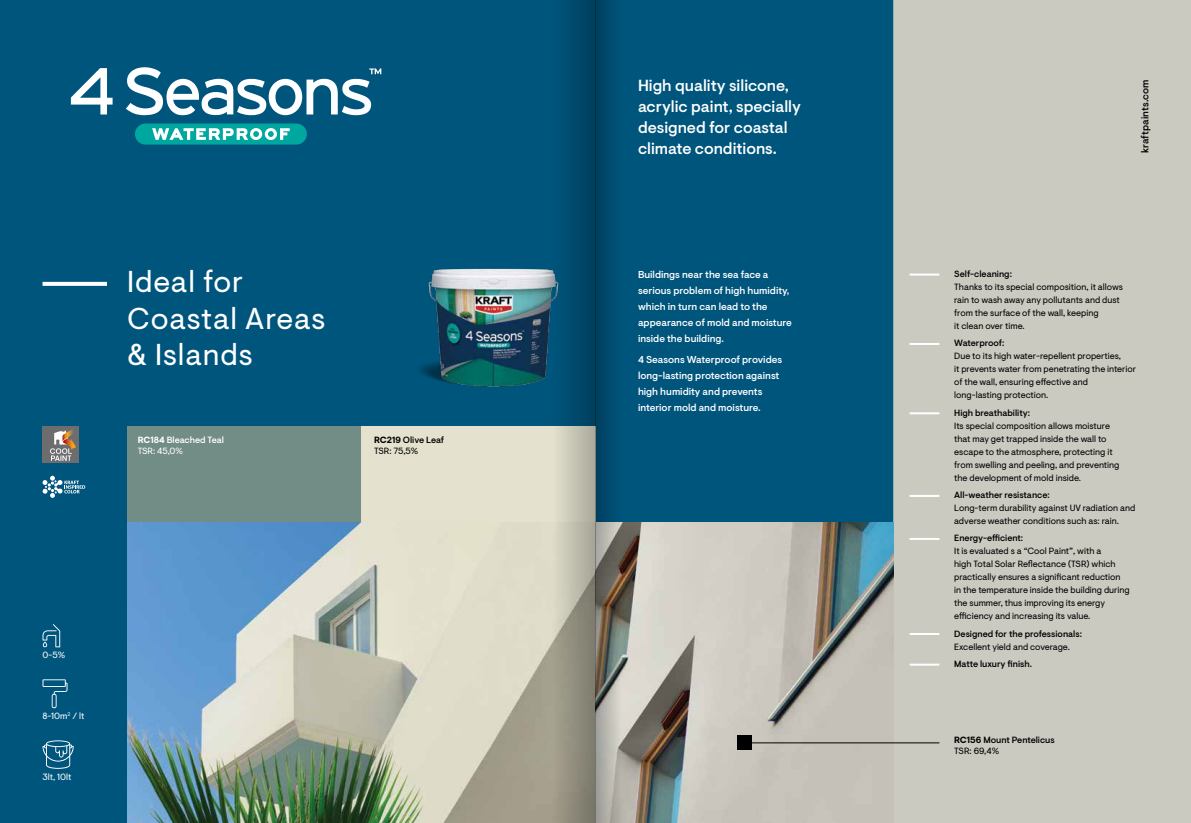
<style>
.page{position:relative;width:1191px;height:823px;background:#fff}
.page>*{position:absolute;margin:0;border:0;box-sizing:border-box;transform-origin:0 0}
.t1{font:30px/36px "Visuelt Pro";letter-spacing:.03em;color:#fff}
.t2{font:500 16px/21px "Visuelt Pro";color:#fff}
.t3{font:500 10px/16px "Visuelt Pro";color:#fff}
.t4{font:500 10px "Visuelt Pro";letter-spacing:.01em;color:#000}
.t5{font:9px/13px "Visuelt Pro";color:#000}
.t6{font:500 9px/11px "Visuelt Pro";color:#000}
.t7{font:500 9px/11px "Visuelt Pro";color:#fff}
.t8{font:9px "Visuelt Pro";color:#fff}
.s1{font-weight:700}
.s2{font-weight:400}
</style>
<div class="page">
<div style="left:841px;top:0;width:350px;height:822px;background:#cacac1"></div>
<div style="left:0;top:0;width:893px;height:822px;background:#00557d"></div>
<div style="left:127px;top:426px;width:281px;height:152px;background:#718d86"></div>
<div style="left:361px;top:426px;width:234px;height:131px;background:#e4e2ce"></div>
<img style="left:127px;top:522px;width:766px;height:300px">
<svg style="left:43px;top:282px;width:64px;height:4px"></svg>
<div style="left:43px;top:426px;width:36px;height:37px;background:#6d6d6f"></div>
<svg style="left:50px;top:429px;width:26px;height:31px"></svg>
<svg style="left:42px;top:475px;width:43px;height:22px"></svg>
<hr style="left:909px;top:273px;width:30px;height:2px;background:#fff">
<hr style="left:909px;top:343px;width:30px;height:2px;background:#fff">
<hr style="left:909px;top:412px;width:30px;height:2px;background:#fff">
<hr style="left:909px;top:494px;width:30px;height:2px;background:#fff">
<hr style="left:909px;top:537px;width:30px;height:2px;background:#fff">
<hr style="left:909px;top:632px;width:30px;height:2px;background:#fff">
<hr style="left:909px;top:663px;width:30px;height:2px;background:#fff">
<div style="left:737px;top:735px;width:14px;height:14px;background:#000"></div>
<hr style="left:743px;top:742px;width:196px;height:1px;background:#000">
<svg style="left:71px;top:67px;width:310px;height:48px"></svg>
<div style="left:135px;top:123px;width:172px;height:21px;background:#00a79e;border-radius:11px"></div>
<svg style="left:152px;top:128px;width:138px;height:12px"></svg>
<svg style="left:42px;top:623px;width:18px;height:24px"></svg>
<svg style="left:43px;top:679px;width:25px;height:28px"></svg>
<svg style="left:43px;top:740px;width:31px;height:28px"></svg>
<div style="left:407px;top:342px;width:146px;height:59px;background:#00557d"></div>
<img style="left:422px;top:261px;width:131px;height:130px">
<svg style="left:595px;top:0;width:26px;height:822px"></svg>
<svg style="left:553px;top:0;width:42px;height:822px"></svg>
<h2 class="t2" style="left:638px;top:76px;width:164px">High quality silicone, acrylic paint, specially designed for coastal climate conditions.</h2>
<p class="t4" style="left:1139px;top:153px;width:75px;rotate:-90deg">kraftpaints.com</p>
<p class="t8" style="left:43px;top:649px;width:24px">0-5%</p>
<p class="t8" style="left:43px;top:710px;width:43px">8-10m<sup>2</sup> / lt</p>
<p class="t8" style="left:43px;top:771px;width:30px">3lt, 10lt</p>
<h1 class="t1" style="left:127px;top:265px;width:200px">Ideal for<br>Coastal Areas &amp; Islands</h1>
<p class="t6" style="left:954px;top:268px;width:59px">Self-cleaning:</p>
<p class="t3" style="left:638px;top:266px;width:155px">Buildings near the sea face a serious problem of high humidity, which in turn can lead to the appearance of mold and moisture inside the building.</p>
<p class="t3" style="left:638px;top:352px;width:146px">4 Seasons Waterproof provides long-lasting protection against high humidity and prevents interior mold and moisture.</p>
<p class="t5" style="left:954px;top:280px;width:170px">Thanks to its special composition, it allows rain to wash away any pollutants and dust from the surface of the wall, keeping<br>it clean over time.</p>
<p class="t6" style="left:954px;top:338px;width:52px">Waterproof:</p>
<p class="t5" style="left:954px;top:350px;width:183px">Due to its high water-repellent properties,<br>it prevents water from penetrating the interior of the wall, ensuring effective and long-lasting protection.</p>
<p class="t6" style="left:954px;top:407px;width:77px">High breathability:</p>
<p class="t5" style="left:954px;top:419px;width:167px">Its special composition allows moisture that may get trapped inside the wall to escape to the atmosphere, protecting it from swelling and peeling, and preventing the development of mold inside.</p>
<p class="t6" style="left:954px;top:489px;width:97px">All-weather resistance:</p>
<p class="t5" style="left:954px;top:501px;width:182px">Long-term durability against UV radiation and adverse weather conditions such as: rain.</p>
<p class="t6" style="left:954px;top:532px;width:71px">Energy-efficient:</p>
<p class="t5" style="left:954px;top:544px;width:177px">It is evaluated s a “Cool Paint”, with a<br>high Total Solar Reflectance (TSR) which practically ensures a significant reduction in the temperature inside the building during the summer, thus improving its energy efficiency and increasing its value.</p>
<p class="t6" style="left:954px;top:628px;width:129px">Designed for the professionals:</p>
<p class="t5" style="left:954px;top:639px;width:117px">Excellent yield and coverage.</p>
<p class="t6" style="left:954px;top:658px;width:79px">Matte luxury finish.</p>
<p class="t6" style="left:374px;top:434px;width:72px"><span class="s1">RC219</span> Olive Leaf<br><span class="s2">TSR: 75,5%</span></p>
<p class="t7" style="left:138px;top:434px;width:88px"><span class="s1">RC184</span> Bleached Teal<br><span class="s2">TSR: 45,0%</span></p>
<p class="t6" style="left:954px;top:734px;width:102px"><span class="s1">RC156</span> Mount Pentelicus<br><span class="s2">TSR: 69,4%</span></p>
</div>
